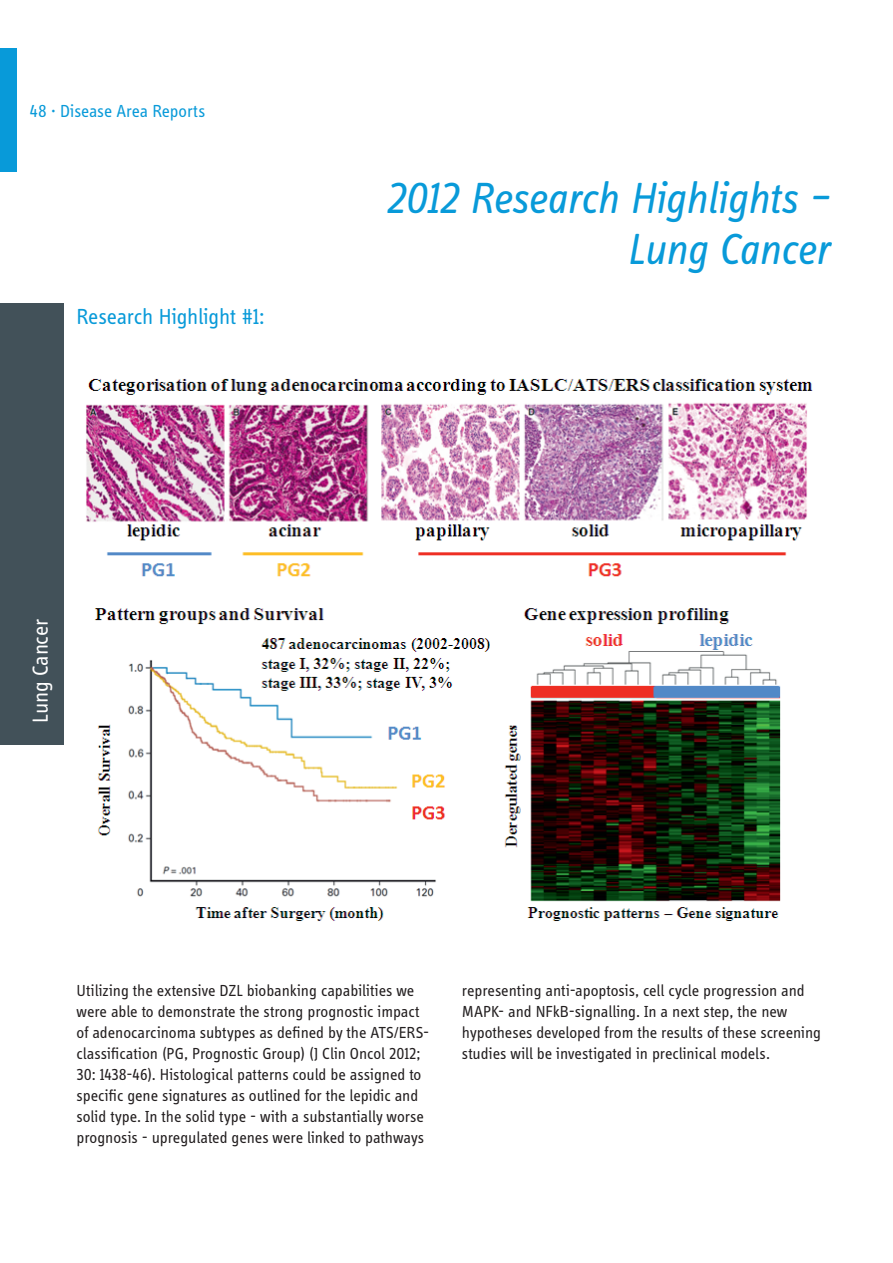
<style>
.page{position:relative;width:893px;height:1263px;background:#fff}
.page>*{position:absolute;margin:0;border:0;box-sizing:border-box;transform-origin:0 0}
.t1{font:italic 45px/51px "Info Display OT";letter-spacing:-.015em;color:#089ad9;text-align:right}
.t2{font:22.5px "Info Display OT";letter-spacing:-.01em;color:#089ad9}
.t3{font:22.5px "Info Display OT";letter-spacing:-.01em;color:#fff}
.t4{font:18px "Info Display OT";letter-spacing:-.005em;color:#089ad9}
.t5{font:16.5px/21px "Info Display OT";color:#231f20}
</style>
<div class="page">
<div style="left:0;top:48px;width:17px;height:123px;background:#089ad9"></div>
<div style="left:0;top:303px;width:64px;height:442px;background:#425159"></div>
<img style="left:86px;top:378px;width:727px;height:543px">
<p class="t4" style="left:30px;top:100px;width:177px">48 · Disease Area Reports</p>
<h2 class="t2" style="left:77px;top:303px;width:190px">Research Highlight #1:</h2>
<h2 class="t3" style="left:27px;top:723px;width:105px;rotate:-90deg">Lung Cancer</h2>
<h1 class="t1" style="left:385px;top:171px;width:446px">2012 Research Highlights –<br>Lung Cancer</h1>
<p class="t5" style="left:77px;top:980px;width:354px">Utilizing the extensive DZL biobanking capabilities we were able to demonstrate the strong prognostic impact of adenocarcinoma subtypes as defined by the ATS/ERS&shy;classification (PG, Prognostic Group) (J Clin Oncol 2012; 30: 1438-46). Histological patterns could be assigned to specific gene signatures as outlined for the lepidic and solid type. In the solid type - with a substantially worse prognosis - upregulated genes were linked to pathways</p>
<p class="t5" style="left:462px;top:980px;width:361px">representing anti-apoptosis, cell cycle progression and MAPK- and NFkB-signalling. In a next step, the new hypotheses developed from the results of these screening studies will be investigated in preclinical models.</p>
</div>
